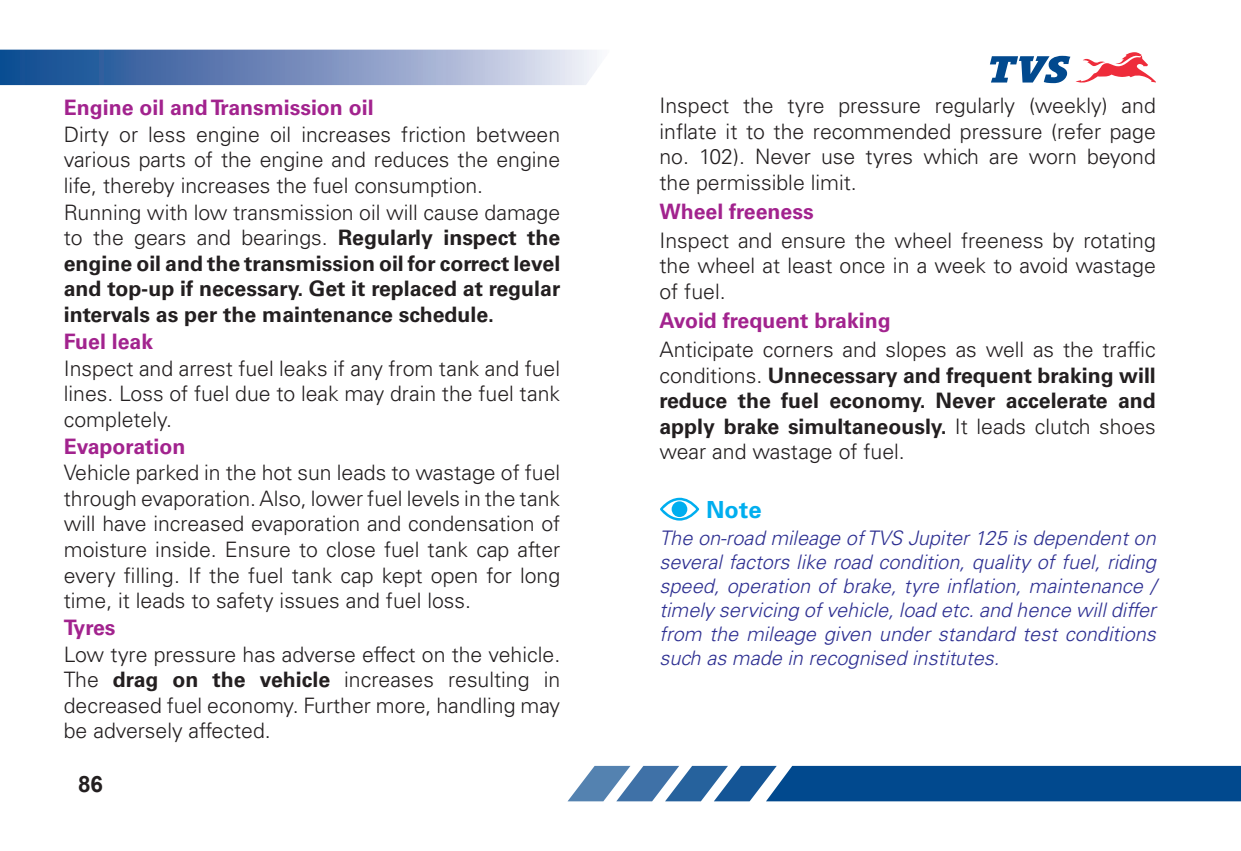
<style>
.page{position:relative;width:1241px;height:851px;background:#fff}
.page>*{position:absolute;margin:0;border:0;box-sizing:border-box;transform-origin:0 0}
.t1{font:300 23.75px "Univers";color:#00aeef}
.t2{font:700 22.5px "Arial";color:#231f20}
.Paragraph_Style_1{font:300 21.25px/25.5px "Univers LT Std";color:#231f20;text-align:justify}
.Paragraph_Style_1-2{font:700 21.25px/25.5px "Univers LT Std";color:#231f20;text-align:justify}
.Sub_Heading_1{font:700 21.25px "Univers LT Std";color:#a2238e}
.Paragraph_Style_2{font:italic 300 20px/24px "Univers LT Std";color:#2e3092;text-align:justify}
.s1{font-weight:300}
.s2{font-weight:700}
</style>
<div class="page">
<svg style="left:0;top:50px;width:597px;height:35px;background:#7892bf"></svg>
<svg style="left:990px;top:52px;width:165px;height:32px"></svg>
<svg style="left:568px;top:765px;width:672px;height:36px;background:#2b67a0"></svg>
<svg style="left:660px;top:497px;width:39px;height:23px"></svg>
<p class="Sub_Heading_1" style="left:64px;top:95px;width:311px">Engine oil and Transmission oil</p>
<p class="Paragraph_Style_1" style="left:64px;top:121px;width:498px">Dirty or less engine oil increases friction between various parts of the engine and reduces the engine life, thereby increases the fuel consumption.</p>
<p class="Paragraph_Style_1-2" style="left:64px;top:199px;width:498px"><span class="s1">Running with low transmission oil will cause damage to the gears and bearings.</span> Regularly inspect the engine oil and the transmission oil for correct level and top-up if necessary. Get it replaced at regular intervals as per the maintenance schedule.</p>
<p class="Sub_Heading_1" style="left:64px;top:328px;width:91px">Fuel leak</p>
<p class="Paragraph_Style_1" style="left:64px;top:355px;width:498px">Inspect and arrest fuel leaks if any from tank and fuel lines. Loss of fuel due to leak may drain the fuel tank completely.</p>
<p class="Sub_Heading_1" style="left:64px;top:433px;width:123px">Evaporation</p>
<p class="Paragraph_Style_1" style="left:64px;top:460px;width:498px">Vehicle parked in the hot sun leads to wastage of fuel through evaporation. Also, lower fuel levels in the tank will have increased evaporation and condensation of moisture inside. Ensure to close fuel tank cap after every filling. If the fuel tank cap kept open for long time, it leads to safety issues and fuel loss.</p>
<p class="Sub_Heading_1" style="left:64px;top:615px;width:53px">Tyres</p>
<p class="Paragraph_Style_1" style="left:64px;top:641px;width:498px">Low tyre pressure has adverse effect on the vehicle.<br>The <span class="s2">drag on the vehicle</span> increases resulting in decreased fuel economy. Further more, handling may be adversely affected.</p>
<p class="t2" style="left:78px;top:768px;width:27px">86</p>
<p class="Paragraph_Style_1" style="left:659px;top:93px;width:498px">Inspect the tyre pressure regularly (weekly) and inflate it to the recommended pressure (refer page no. 102). Never use tyres which are worn beyond the permissible limit.</p>
<p class="Sub_Heading_1" style="left:659px;top:199px;width:156px">Wheel freeness</p>
<p class="Paragraph_Style_1" style="left:659px;top:228px;width:498px">Inspect and ensure the wheel freeness by rotating the wheel at least once in a week to avoid wastage of fuel.</p>
<p class="Sub_Heading_1" style="left:659px;top:308px;width:233px">Avoid frequent braking</p>
<p class="Paragraph_Style_1-2" style="left:659px;top:337px;width:498px"><span class="s1">Anticipate corners and slopes as well as the traffic conditions.</span> Unnecessary and frequent braking will reduce the fuel economy. Never accelerate and apply brake simultaneously. <span class="s1">It leads clutch shoes wear and wastage of fuel.</span></p>
<p class="t1" style="left:706px;top:501px;width:57px">Note</p>
<p class="Paragraph_Style_2" style="left:659px;top:526px;width:498px">The on-road mileage of TVS Jupiter 125 is dependent on several factors like road condition, quality of fuel, riding speed, operation of brake, tyre inflation, maintenance / timely servicing of vehicle, load etc. and hence will differ from the mileage given under standard test conditions such as made in recognised institutes.</p>
</div>
